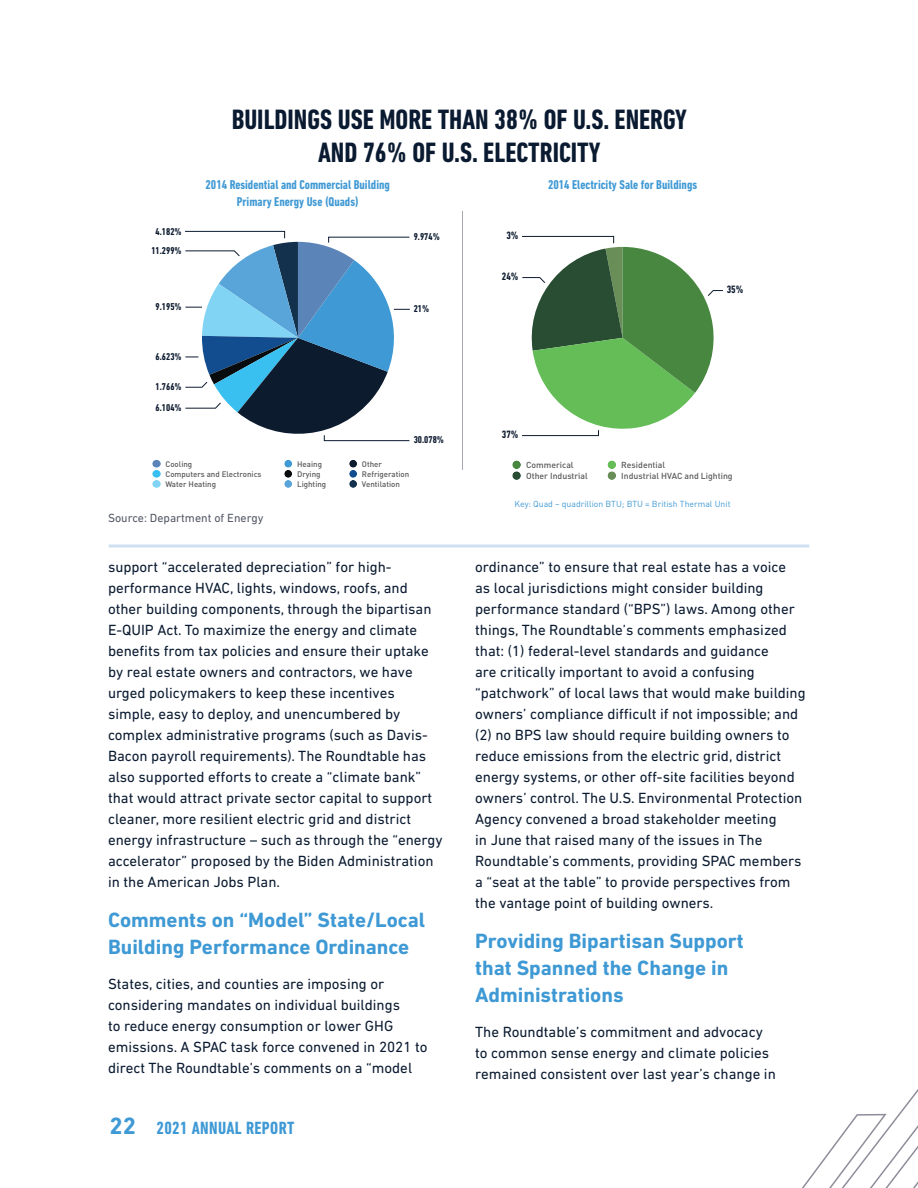
<style>
.page{position:relative;width:918px;height:1188px;background:#fff}
.page>*{position:absolute;margin:0;border:0;box-sizing:border-box;transform-origin:0 0}
.t1{font:700 condensed 28.5px/33px "DIN Next LT Pro";color:#0a1a30;text-align:center}
.t2{font:700 21px/27px "DIN Next LT Pro";color:#3e99d4}
.t3{font:700 condensed 18px "DIN Next LT Pro";letter-spacing:.02em;color:#3e99d4}
.t4{font:15px/21px "DIN Next LT Pro";color:#0a1a30}
.t5{font:700 condensed 13.05px "DIN Next LT Pro";color:#3f99d4}
.t6{font:12px "DIN Next LT Pro";color:#555968}
.t7{font:700 condensed 10.8px "DIN Next LT Pro";color:#0d1b2f}
.t8{font:700 condensed 10.05px/19.2px "DIN Next LT Pro";color:#0d1b2f;text-align:center}
.t9{font:500 8.7px "DIN Pro";color:#595959}
.t10{font:8.7px "DIN Pro";color:#3f99d4}
.t11{font:500 7.95px "DIN Pro";color:#595959}
.s1{font-stretch:normal;font-size:24px}
</style>
<div class="page">
<svg style="left:109px;top:545px;width:700px;height:3px;background:#d5e4f3"></svg>
<svg style="left:802px;top:1089px;width:116px;height:99px"></svg>
<svg style="left:185px;top:231px;width:225px;height:211px"></svg>
<div style="left:152px;top:460px;width:9px;height:8px;background:#5b85b8;border-radius:50%"></div>
<div style="left:284px;top:460px;width:8px;height:8px;background:#3e99d4;border-radius:50%"></div>
<div style="left:349px;top:460px;width:8px;height:8px;background:#0d1b2f;border-radius:50%"></div>
<div style="left:152px;top:470px;width:9px;height:8px;background:#39c0f0;border-radius:50%"></div>
<div style="left:284px;top:470px;width:8px;height:8px;background:#090c0e;border-radius:50%"></div>
<div style="left:349px;top:470px;width:8px;height:8px;background:#114d8f;border-radius:50%"></div>
<div style="left:152px;top:480px;width:9px;height:8px;background:#81d4f4;border-radius:50%"></div>
<div style="left:284px;top:480px;width:8px;height:8px;background:#59a5d9;border-radius:50%"></div>
<div style="left:349px;top:480px;width:8px;height:8px;background:#13314c;border-radius:50%"></div>
<svg style="left:522px;top:236px;width:201px;height:200px"></svg>
<div style="left:512px;top:460px;width:9px;height:9px;background:#478740;border-radius:50%"></div>
<div style="left:608px;top:460px;width:8px;height:9px;background:#64bd57;border-radius:50%"></div>
<div style="left:512px;top:471px;width:9px;height:9px;background:#284d32;border-radius:50%"></div>
<div style="left:608px;top:471px;width:8px;height:9px;background:#698e57;border-radius:50%"></div>
<hr style="left:462px;top:212px;width:1px;height:258px;background:#a9a8b1">
<h1 class="t1" style="left:232px;top:105px;width:457px">BUILDINGS USE MORE THAN 38% OF U.S. ENERGY<br>AND 76% OF U.S. ELECTRICITY</h1>
<p class="t8" style="left:151px;top:222px;width:32px">4.182%<br>11.299%</p>
<p class="t8" style="left:156px;top:298px;width:28px">9.195%</p>
<p class="t8" style="left:156px;top:347px;width:28px">6.623%</p>
<p class="t8" style="left:156px;top:377px;width:28px;line-height:20.9px;text-align:left">1.766%<br>6.104%</p>
<p class="t5" style="left:206px;top:180px;width:186px">2014 Residential and Commercial Building</p>
<p class="t5" style="left:548px;top:180px;width:151px">2014 Electricity Sale for Buildings</p>
<p class="t5" style="left:237px;top:197px;width:123px">Primary Energy Use (Quads)</p>
<p class="t8" style="left:414px;top:228px;width:28px">9.974%</p>
<p class="t8" style="left:414px;top:300px;width:17px">21%</p>
<p class="t8" style="left:414px;top:431px;width:32px">30.078%</p>
<p class="t7" style="left:506px;top:232px;width:14px">3%</p>
<p class="t7" style="left:502px;top:273px;width:18px">24%</p>
<p class="t7" style="left:502px;top:431px;width:18px">37%</p>
<p class="t7" style="left:727px;top:286px;width:18px">35%</p>
<p class="t11" style="left:165px;top:461px;width:28px">Cooling</p>
<p class="t11" style="left:297px;top:461px;width:26px">Heaing</p>
<p class="t11" style="left:362px;top:461px;width:22px">Other</p>
<p class="t11" style="left:165px;top:471px;width:98px">Computers and Electronics</p>
<p class="t11" style="left:297px;top:471px;width:25px">Drying</p>
<p class="t11" style="left:362px;top:471px;width:49px">Refrigeration</p>
<p class="t11" style="left:165px;top:481px;width:52px">Water Heating</p>
<p class="t11" style="left:297px;top:481px;width:31px">Lighting</p>
<p class="t11" style="left:362px;top:481px;width:40px">Ventilation</p>
<p class="t6" style="left:108px;top:514px;width:157px">Source: Department of Energy</p>
<p class="t4" style="left:108px;top:557px;width:336px">support “accelerated depreciation” for high&shy;performance HVAC, lights, windows, roofs, and other building components, through the bipartisan E-QUIP Act. To maximize the energy and climate benefits from tax policies and ensure their uptake by real estate owners and contractors, we have urged policymakers to keep these incentives simple, easy to deploy, and unencumbered by complex administrative programs (such as Davis-Bacon payroll requirements). The Roundtable has also supported efforts to create a “climate bank” that would attract private sector capital to support cleaner, more resilient electric grid and district energy infrastructure – such as through the “energy accelerator” proposed by the Biden Administration in the American Jobs Plan.</p>
<h2 class="t2" style="left:108px;top:908px;width:319px">Comments on “Model” State/Local<br>Building Performance Ordinance</h2>
<p class="t4" style="left:108px;top:974px;width:321px">States, cities, and counties are imposing or considering mandates on individual buildings<br>to reduce energy consumption or lower GHG emissions. A SPAC task force convened in 2021 to direct The Roundtable’s comments on a “model</p>
<p class="t3" style="left:110px;top:1121px;width:186px"><span class="s1">22</span> 2021 ANNUAL REPORT</p>
<p class="t9" style="left:526px;top:462px;width:49px">Commerical</p>
<p class="t9" style="left:621px;top:462px;width:45px">Residential</p>
<p class="t9" style="left:526px;top:473px;width:63px">Other Industrial</p>
<p class="t9" style="left:621px;top:473px;width:113px">Industrial HVAC and Lighting</p>
<p class="t10" style="left:515px;top:500px;width:217px">Key: Quad – quadrillion BTU; BTU = British Thermal Unit</p>
<p class="t4" style="left:475px;top:557px;width:332px">ordinance” to ensure that real estate has a voice<br>as local jurisdictions might consider building performance standard (“BPS”) laws. Among other things, The Roundtable’s comments emphasized that: (1) federal-level standards and guidance<br>are critically important to avoid a confusing “patchwork” of local laws that would make building owners’ compliance difficult if not impossible; and (2) no BPS law should require building owners to reduce emissions from the electric grid, district energy systems, or other off-site facilities beyond owners’ control. The U.S. Environmental Protection Agency convened a broad stakeholder meeting<br>in June that raised many of the issues in The Roundtable’s comments, providing SPAC members a “seat at the table” to provide perspectives from the vantage point of building owners.</p>
<h2 class="t2" style="left:475px;top:929px;width:270px">Providing Bipartisan Support that Spanned the Change in<br>Administrations</h2>
<p class="t4" style="left:475px;top:1022px;width:302px">The Roundtable’s commitment and advocacy to common sense energy and climate policies remained consistent over last year’s change in</p>
</div>
